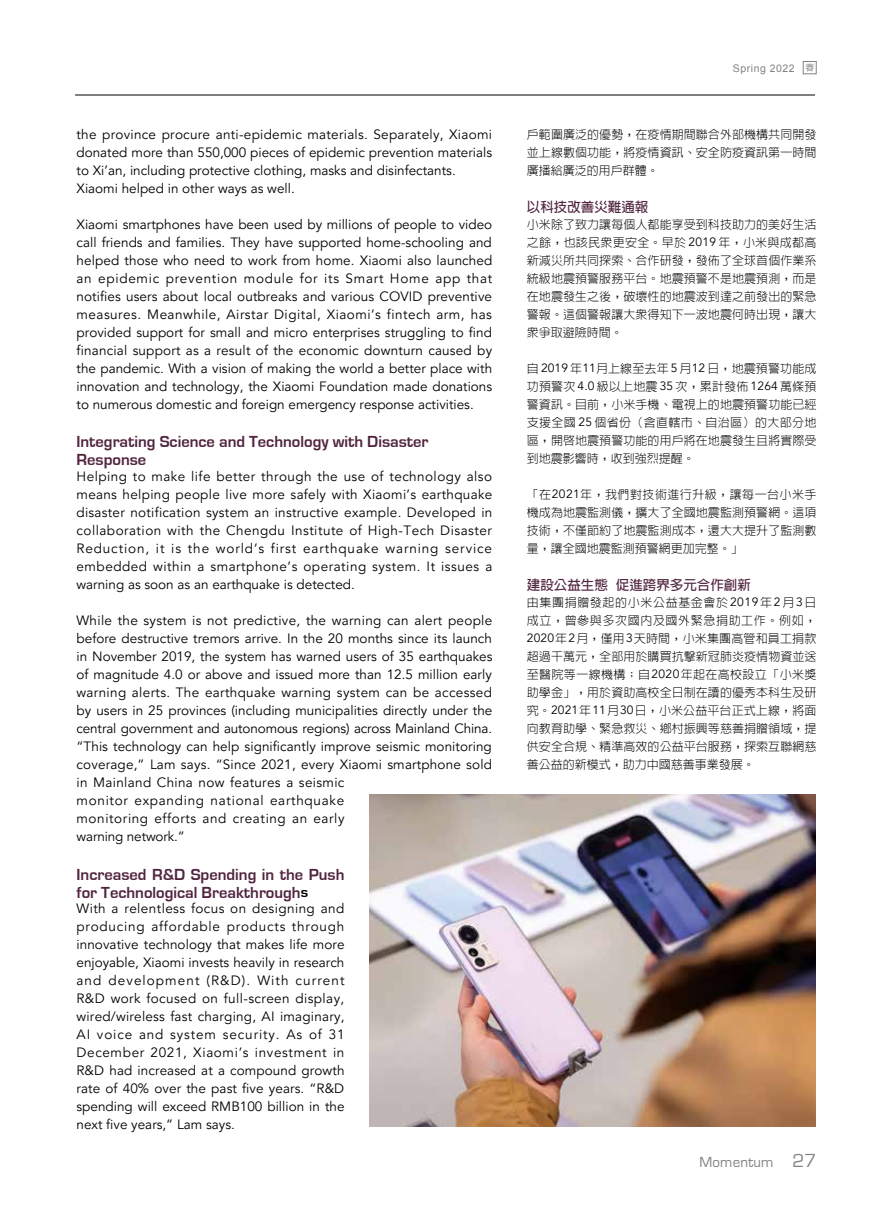
<style>
.page{position:relative;width:893px;height:1212px;background:#fff}
.page>*{position:absolute;margin:0;border:0;box-sizing:border-box;transform-origin:0 0}
.t1{font:700 16.5px/18px "Eurostile";color:#512540}
.t2{font:15px "Eurostile";letter-spacing:.01em;color:#808285}
.t3{font:13.5px/18px "Avenir";color:#000;text-align:justify}
.t4{font:700 13.5px "AR Hei B5";color:#512540}
.t5{font:300 12px/18px "AR Hei B5";letter-spacing:.005em;color:#000;text-align:justify}
.t6{font:10.5px "Arial";letter-spacing:.05em;color:#808285}
.s1{font-size:15px;color:#000}
.s2{font-family:"AR Hei B5";font-weight:500;font-size:9px}
.s3{font-family:"Avenir";font-weight:400}
.s4{font-size:19.5px}
</style>
<div class="page">
<hr style="left:75px;top:95px;width:740px;height:1px;background:#000">
<div style="left:803px;top:61px;width:13px;height:13px;border:1px solid #808285"></div>
<img style="left:370px;top:794px;width:445px;height:332px">
<p class="t3" style="left:77px;top:126px;width:417px;text-align:left">the province procure anti-epidemic materials. Separately, Xiaomi donated more than 550,000 pieces of epidemic prevention materials to Xi’an, including protective clothing, masks and disinfectants.<br>Xiaomi helped in other ways as well.</p>
<p class="t3" style="left:77px;top:216px;width:417px">Xiaomi smartphones have been used by millions of people to video call friends and families. They have supported home-schooling and helped those who need to work from home. Xiaomi also launched an epidemic prevention module for its Smart Home app that notifies users about local outbreaks and various COVID preventive measures. Meanwhile, Airstar Digital, Xiaomi’s fintech arm, has provided support for small and micro enterprises struggling to find financial support as a result of the economic downturn caused by the pandemic. With a vision of making the world a better place with innovation and technology, the Xiaomi Foundation made donations to numerous domestic and foreign emergency response activities.</p>
<p class="t1" style="left:77px;top:433px;width:353px">Integrating Science and Technology with Disaster<br>Response</p>
<p class="t3" style="left:77px;top:468px;width:417px">Helping to make life better through the use of technology also means helping people live more safely with Xiaomi’s earthquake disaster notification system an instructive example. Developed in collaboration with the Chengdu Institute of High-Tech Disaster Reduction, it is the world’s first earthquake warning service embedded within a smartphone’s operating system. It issues a warning as soon as an earthquake is detected.</p>
<p class="t3" style="left:77px;top:612px;width:417px;text-align:left">While the system is not predictive, the warning can alert people before destructive tremors arrive. In the 20 months since its launch in November 2019, the system has warned users of 35 earthquakes of magnitude 4.0 or above and issued more than 12.5 million early warning alerts. The earthquake warning system can be accessed by users in 25 provinces (including municipalities directly under the central government and autonomous regions) across Mainland China. “This technology can help significantly improve seismic monitoring coverage,” Lam says. “Since 2021, every Xiaomi smartphone sold in Mainland China now features a seismic<br>monitor expanding national earthquake<br>monitoring efforts and creating an early<br>warning network.”</p>
<p class="t1" style="left:77px;top:865px;width:269px">Increased R&amp;D Spending in the Push for Technological Breakthrough<span class="s1">s</span></p>
<p class="t3" style="left:77px;top:900px;width:270px">With a relentless focus on designing and producing affordable products through innovative technology that makes life more enjoyable, Xiaomi invests heavily in research and development (R&amp;D). With current R&amp;D work focused on full-screen display, wired/wireless fast charging, AI imaginary, AI voice and system security. As of 31<br>December 2021, Xiaomi’s investment in R&amp;D had increased at a compound growth rate of 40% over the past five years. “R&amp;D spending will exceed RMB100 billion in the next five years,” Lam says.</p>
<p class="t6" style="left:733px;top:62px;width:83px">Spring 2022 <span class="s2">春</span></p>
<p class="t5" style="left:527px;top:125px;width:291px">戶範圍廣泛的優勢，在疫情期間聯合外部機構共同開發並上線數個功能，將疫情資訊、安全防疫資訊第一時間廣播給廣泛的用戶群體。</p>
<p class="t4" style="left:527px;top:200px;width:123px">以科技改善災難通報</p>
<p class="t5" style="left:527px;top:215px;width:291px">小米除了致力讓每個人都能享受到科技助力的美好生活之餘，也該民眾更安全。早於 <span class="s3">2019</span> 年，小米與成都高新減災所共同探索、合作研發，發佈了全球首個作業系統級地震預警服務平台。地震預警不是地震預測，而是在地震發生之後，破壞性的地震波到達之前發出的緊急警報。這個警報讓大眾得知下一波地震何時出現，讓大眾爭取避險時間。</p>
<p class="t5" style="left:527px;top:359px;width:291px">自 <span class="s3">2019</span> 年<span class="s3">11</span>月上線至去年 <span class="s3">5</span> 月<span class="s3">12</span> 日，地震預警功能成功預警次 <span class="s3">4.0</span> 級以上地震 <span class="s3">35</span> 次，累計發佈 <span class="s3">1264</span> 萬條預警資訊。目前，小米手機、電視上的地震預警功能已經支援全國 <span class="s3">25</span> 個省份（含直轄市、自治區）的大部分地區，開啟地震預警功能的用戶將在地震發生且將實際受到地震影響時，收到強烈提醒。</p>
<p class="t5" style="left:527px;top:485px;width:291px">「在<span class="s3">2021</span>年，我們對技術進行升級，讓每一台小米手機成為地震監測儀，擴大了全國地震監測預警網。這項技術，不僅節約了地震監測成本，還大大提升了監測數量，讓全國地震監測預警網更加完整。」</p>
<p class="t4" style="left:527px;top:578px;width:226px">建設公益生態 促進跨界多元合作創新</p>
<p class="t5" style="left:527px;top:593px;width:291px">由集團捐贈發起的小米公益基金會於<span class="s3">2019</span>年<span class="s3">2</span>月<span class="s3">3</span>日成立，曾參與多次國內及國外緊急捐助工作。例如，<span class="s3">2020</span>年<span class="s3">2</span>月，僅用<span class="s3">3</span>天時間，小米集團高管和員工捐款超過千萬元，全部用於購買抗擊新冠肺炎疫情物資並送至醫院等一線機構；自<span class="s3">2020</span>年起在高校設立「小米獎助學金」，用於資助高校全日制在讀的優秀本科生及研究。<span class="s3">2021</span>年<span class="s3">11</span>月<span class="s3">30</span>日，小米公益平台正式上線，將面向教育助學、緊急救災、鄉村振興等慈善捐贈領域，提供安全合規、精準高效的公益平台服務，探索互聯網慈善公益的新模式，助力中國慈善事業發展。</p>
<p class="t2" style="left:699px;top:1154px;width:118px">Momentum <span class="s4">27</span></p>
</div>
